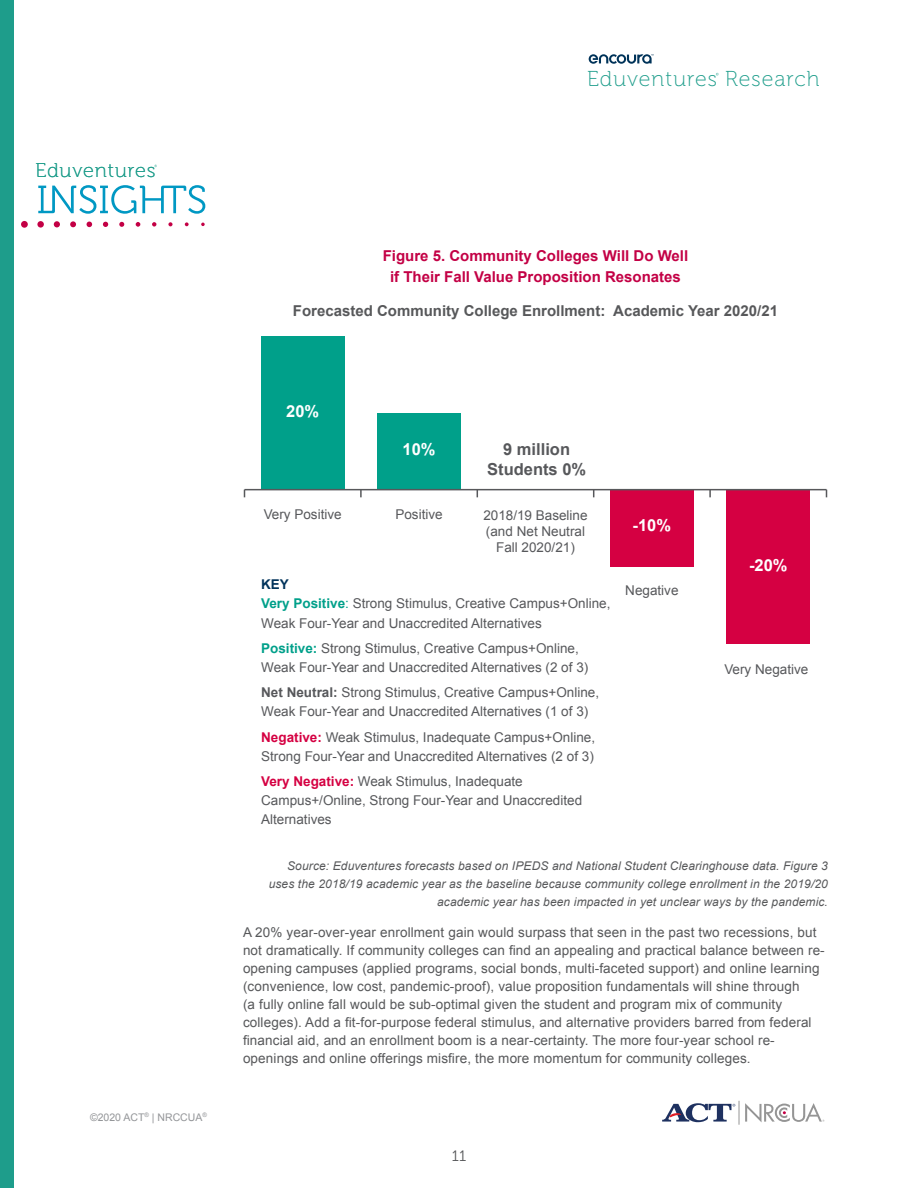
<style>
.page{position:relative;width:918px;height:1188px;background:#fff}
.page>*{position:absolute;margin:0;border:0;box-sizing:border-box;transform-origin:0 0}
.t1{font:21.6px "Museo 100";letter-spacing:.05em;color:#1e9d8b}
.t2{font:19.95px "Museo 100";letter-spacing:.05em;color:#1e9d8b}
.t3{font:700 16.5px/19.8px "Arial";color:#57585b;text-align:center}
.t4{font:700 16.5px "Arial";color:#fff}
.Table_title{font:700 15px/21px "Arial";color:#c30045;text-align:center}
.Table_title-2{font:700 15px "Arial";color:#57585a}
.t5{font:15px "Museo 300";color:#57585a}
.Body{font:13.5px/18px "Arial";letter-spacing:.01em;color:#57585a}
.t6{font:13.5px/19.2px "Arial";color:#57585b}
.Source{font:italic 12px/18px "Arial";letter-spacing:.01em;color:#57585a;text-align:right}
.t7{font:10.5px "Arial";color:#939598}
.s1{font-weight:700;color:#00335b}
.s2{font-weight:700;color:#00a08a}
.s3{color:#00a08a}
.s4{font-weight:700}
.s5{font-weight:700;color:#d50042}
</style>
<div class="page">
<svg style="left:589px;top:54px;width:65px;height:10px"></svg>
<div style="left:0;top:0;width:14px;height:1188px;background:#1e9d8b"></div>
<svg style="left:38px;top:185px;width:167px;height:29px"></svg>
<svg style="left:201px;top:223px;width:4px;height:3px"></svg>
<svg style="left:185px;top:222px;width:4px;height:4px"></svg>
<svg style="left:168px;top:222px;width:5px;height:4px"></svg>
<svg style="left:152px;top:222px;width:4px;height:5px"></svg>
<svg style="left:136px;top:222px;width:4px;height:5px"></svg>
<svg style="left:119px;top:222px;width:5px;height:5px"></svg>
<svg style="left:103px;top:222px;width:5px;height:5px"></svg>
<svg style="left:87px;top:222px;width:5px;height:5px"></svg>
<svg style="left:70px;top:221px;width:6px;height:6px"></svg>
<svg style="left:54px;top:221px;width:6px;height:6px"></svg>
<div style="left:37px;top:221px;width:7px;height:7px;background:#c30045;border-radius:50%"></div>
<div style="left:21px;top:221px;width:7px;height:7px;background:#c30045;border-radius:50%"></div>
<svg style="left:662px;top:1101px;width:162px;height:24px"></svg>
<svg style="left:360px;top:490px;width:2px;height:7px"></svg>
<svg style="left:709px;top:490px;width:2px;height:7px"></svg>
<div style="left:261px;top:336px;width:84px;height:154px;background:#00a08a"></div>
<div style="left:377px;top:413px;width:84px;height:77px;background:#00a08a"></div>
<div style="left:726px;top:490px;width:84px;height:154px;background:#d50042"></div>
<div style="left:610px;top:490px;width:84px;height:77px;background:#d50042"></div>
<hr style="left:245px;top:489px;width:582px;height:1px;background:#57585b">
<h2 class="t2" style="left:35px;top:160px;width:122px">Eduventures</h2>
<p class="t7" style="left:90px;top:1110px;width:118px">©2020 ACT<sup>®</sup> | NRCCUA<sup>®</sup></p>
<h1 class="t1" style="left:587px;top:67px;width:234px">Eduventures Research</h1>
<p class="Table_title" style="left:383px;top:245px;width:307px">Figure 5. Community Colleges Will Do Well if Their Fall Value Proposition Resonates</p>
<p class="Table_title-2" style="left:293px;top:301px;width:487px">Forecasted Community College Enrollment: Academic Year 2020/21</p>
<p class="t4" style="left:286px;top:400px;width:35px">20%</p>
<p class="t4" style="left:403px;top:438px;width:35px">10%</p>
<p class="t6" style="left:264px;top:505px;width:80px">Very Positive</p>
<p class="t6" style="left:395px;top:505px;width:49px">Positive</p>
<p class="t3" style="left:487px;top:440px;width:101px">9 million<br>Students 0%</p>
<p class="t6" style="left:483px;top:507px;width:106px;line-height:16.2px;text-align:center">2018/19 Baseline (and Net Neutral<br>Fall 2020/21)</p>
<p class="t4" style="left:633px;top:514px;width:40px">-10%</p>
<p class="t4" style="left:749px;top:554px;width:40px">-20%</p>
<p class="t6" style="left:261px;top:575px;width:351px"><span class="s1">KEY<br></span><span class="s2">Very Positive</span><span class="s3">:</span> Strong Stimulus, Creative Campus+Online,<br>Weak Four-Year and Unaccredited Alternatives</p>
<p class="t6" style="left:261px;top:639px;width:329px"><span class="s2">Positive:</span> Strong Stimulus, Creative Campus+Online,<br>Weak Four-Year and Unaccredited Alternatives (2 of 3)</p>
<p class="t6" style="left:261px;top:683px;width:339px"><span class="s4">Net Neutral:</span> Strong Stimulus, Creative Campus+Online,<br>Weak Four-Year and Unaccredited Alternatives (1 of 3)</p>
<p class="t6" style="left:261px;top:727px;width:336px"><span class="s5">Negative:</span> Weak Stimulus, Inadequate Campus+Online,<br>Strong Four-Year and Unaccredited Alternatives (2 of 3)</p>
<p class="t6" style="left:261px;top:772px;width:323px"><span class="s5">Very Negative:</span> Weak Stimulus, Inadequate<br>Campus+/Online, Strong Four-Year and Unaccredited<br>Alternatives</p>
<p class="Source" style="left:269px;top:857px;width:561px">Source: Eduventures forecasts based on IPEDS and National Student Clearinghouse data. Figure 3 uses the 2018/19 academic year as the baseline because community college enrollment in the 2019/20 academic year has been impacted in yet unclear ways by the pandemic.</p>
<p class="Body" style="left:243px;top:924px;width:583px">A 20% year-over-year enrollment gain would surpass that seen in the past two recessions, but not dramatically. If community colleges can find an appealing and practical balance between re&shy;opening campuses (applied programs, social bonds, multi-faceted support) and online learning (convenience, low cost, pandemic-proof), value proposition fundamentals will shine through<br>(a fully online fall would be sub-optimal given the student and program mix of community colleges). Add a fit-for-purpose federal stimulus, and alternative providers barred from federal financial aid, and an enrollment boom is a near-certainty. The more four-year school re&shy;openings and online offerings misfire, the more momentum for community colleges.</p>
<p class="t6" style="left:625px;top:580px;width:55px">Negative</p>
<p class="t6" style="left:724px;top:660px;width:86px">Very Negative</p>
<p class="t5" style="left:452px;top:1148px;width:16px">11</p>
</div>
